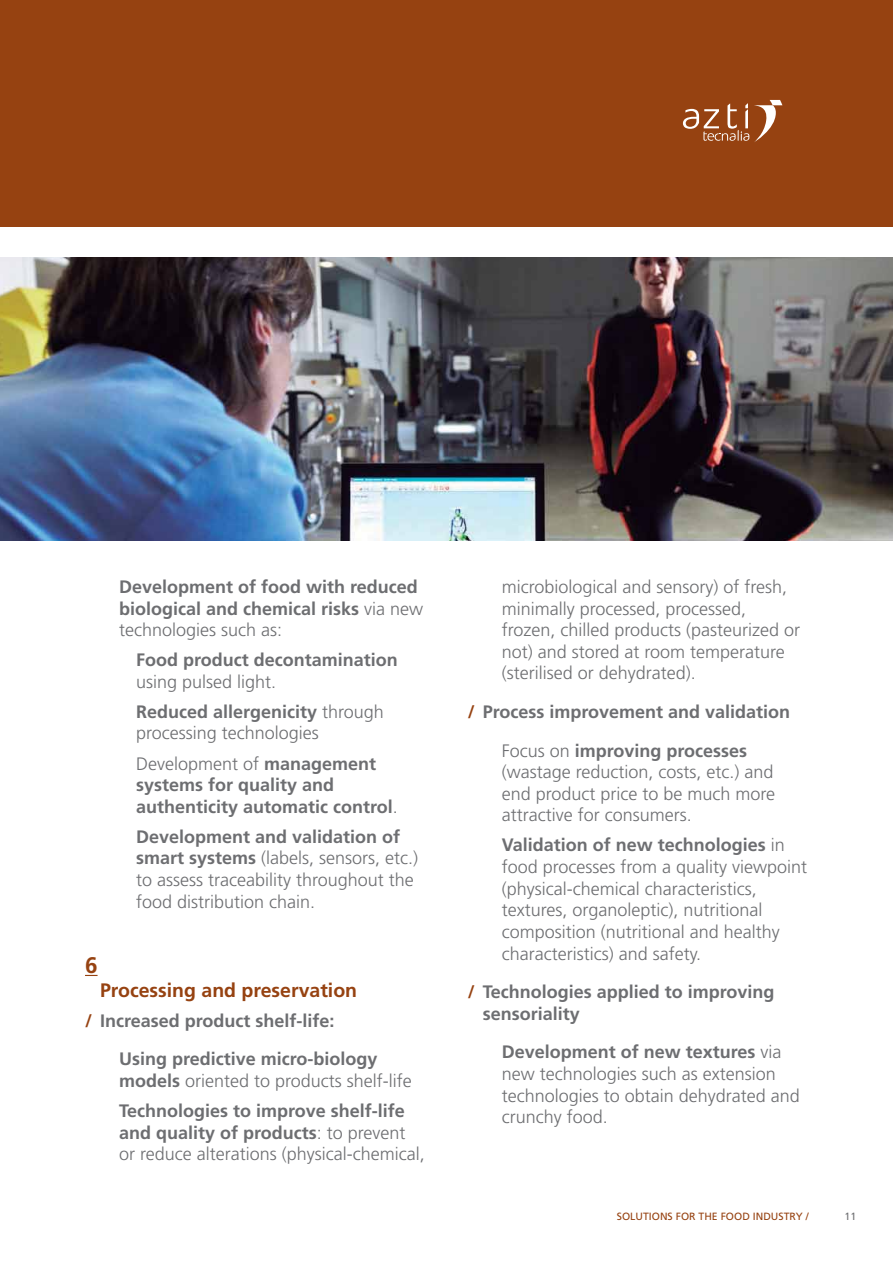
<style>
.page{position:relative;width:893px;height:1263px;background:#fff}
.page>*{position:absolute;margin:0;border:0;box-sizing:border-box;transform-origin:0 0}
.t1{font:700 22.5px "Frutiger LT Std";color:#964211}
.t2{font:700 19.5px "Frutiger LT Std";color:#964211}
.t3{font:300 18px/21.6px "Frutiger LT Std";color:#6d6e71}
.t4{font:700 18px/21.6px "Frutiger LT Std";color:#6d6e71}
.t5{font:10.5px "Frutiger LT Std";color:#964211}
.t6{font:10.5px "Frutiger LT Std";color:#6d6e71}
.s1{font-weight:300}
.s2{font-weight:700}
.s3{color:#964211}
</style>
<div class="page">
<div style="left:0;top:0;width:893px;height:226px;background:#964211"></div>
<svg style="left:683px;top:100px;width:99px;height:42px"></svg>
<svg style="left:85px;top:975px;width:13px;height:1px"></svg>
<img style="left:0;top:257px;width:893px;height:283px">
<p class="t1" style="left:85px;top:952px;width:14px">6</p>
<p class="t4" style="left:119px;top:576px;width:306px">Development of food with reduced biological and chemical risks <span class="s1">via new technologies such as:</span></p>
<p class="t4" style="left:136px;top:649px;width:263px">Food product decontamination</p>
<p class="t3" style="left:136px;top:667px;width:249px;line-height:30.2px">using pulsed light.<br><span class="s2">Reduced allergenicity</span> through</p>
<p class="t3" style="left:136px;top:718px;width:242px;line-height:30.2px">processing technologies<br>Development of <span class="s2">management</span></p>
<p class="t4" style="left:136px;top:774px;width:263px">systems for quality and authenticity automatic control<span class="s1">.</span></p>
<p class="t3" style="left:136px;top:826px;width:284px"><span class="s2">Development and validation of smart systems</span> (labels, sensors, etc.) to assess traceability throughout the food distribution chain.</p>
<p class="t2" style="left:100px;top:978px;width:259px">Processing and preservation</p>
<p class="t4" style="left:119px;top:1001px;width:260px;line-height:38.7px;text-indent:-34px"><span class="s3">/</span> Increased product shelf-life:<br>Using predictive micro-biology</p>
<p class="t4" style="left:119px;top:1066px;width:294px;line-height:30.2px">models <span class="s1">oriented to products shelf-life<br></span>Technologies to improve shelf-life</p>
<p class="t3" style="left:119px;top:1122px;width:307px"><span class="s2">and quality of products</span>: to prevent or reduce alterations (physical-chemical,</p>
<p class="t3" style="left:502px;top:576px;width:300px">microbiological and sensory) of fresh, minimally processed, processed, frozen, chilled products (pasteurized or not) and stored at room temperature (sterilised or dehydrated).</p>
<p class="t4" style="left:468px;top:692px;width:324px;line-height:38.7px;text-align:center"><span class="s3">/</span> Process improvement and validation<br><span class="s1">Focus on</span> improving processes</p>
<p class="t3" style="left:502px;top:761px;width:275px;text-align:justify">(wastage reduction, costs, etc.) and end product price to be much more attractive for consumers.</p>
<p class="t3" style="left:502px;top:835px;width:307px"><span class="s2">Validation of new technologies</span> in food processes from a quality viewpoint (physical-chemical characteristics, textures, organoleptic), nutritional composition (nutritional and healthy characteristics) and safety.</p>
<p class="t4" style="left:483px;top:981px;width:293px;text-indent:-15px"><span class="s3">/</span> Technologies applied to improving sensoriality</p>
<p class="t3" style="left:502px;top:1041px;width:300px"><span class="s2">Development of new textures</span> via new technologies such as extension technologies to obtain dehydrated and crunchy food.</p>
<p class="t5" style="left:617px;top:1210px;width:193px">SOLUTIONS FOR THE FOOD INDUSTRY /</p>
<p class="t6" style="left:845px;top:1210px;width:13px">11</p>
</div>
